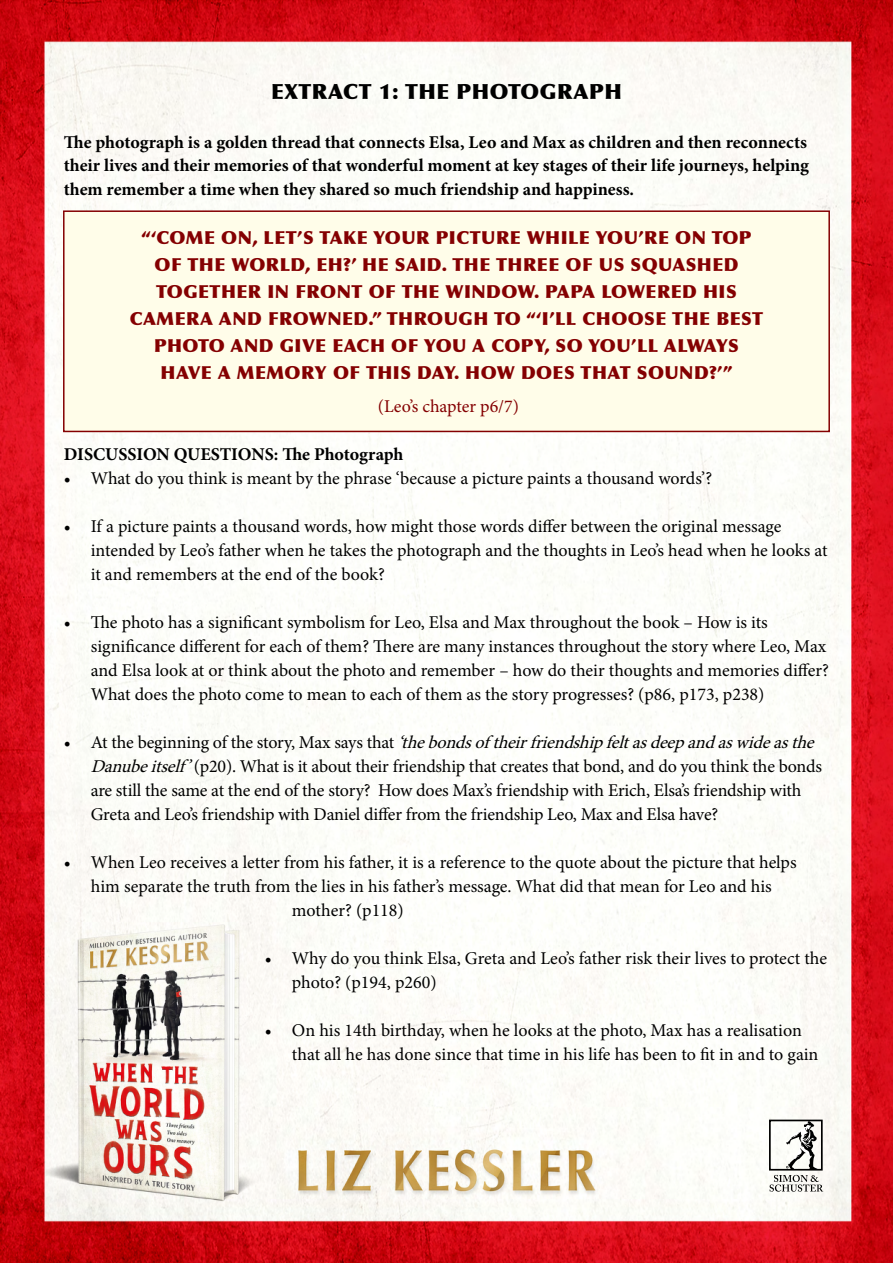
<style>
.page{position:relative;width:893px;height:1263px;background:#fff}
.page>*{position:absolute;margin:0;border:0;box-sizing:border-box;transform-origin:0 0}
.t1{font:900 21px "Optima";letter-spacing:.025em;color:#000}
.t2{font:18px/24px "Minion Pro";letter-spacing:-.005em;color:#000}
.t3{font:700 18px/24px "Minion Pro";color:#000;text-align:justify}
.t4{font:900 18px/27px "Optima";letter-spacing:.025em;color:#840001;text-align:center}
.t5{font:18px "Minion Pro";letter-spacing:-.005em;color:#840001}
.s1{font-style:italic}
</style>
<div class="page">
<img style="left:0;top:0;width:893px;height:1263px">
<div style="left:769px;top:1119px;width:54px;height:51px;border:2px solid #000"></div>
<svg style="left:786px;top:1120px;width:32px;height:49px"></svg>
<svg style="left:769px;top:1175px;width:54px;height:16px"></svg>
<div style="left:63px;top:210px;width:767px;height:222px;background:#fffde9;border:2px solid #840001"></div>
<p class="t1" style="left:271px;top:79px;width:352px">EXTRACT 1: THE PHOTOGRAPH</p>
<p class="t3" style="left:64px;top:130px;width:747px">The photograph is a golden thread that connects Elsa, Leo and Max as children and then reconnects their lives and their memories of that wonderful moment at key stages of their life journeys, helping them remember a time when they shared so much friendship and happiness.</p>
<p class="t4" style="left:130px;top:224px;width:635px">“‘COME ON, LET’S TAKE YOUR PICTURE WHILE YOU’RE ON TOP OF THE WORLD, EH?’ HE SAID. THE THREE OF US SQUASHED TOGETHER IN FRONT OF THE WINDOW. PAPA LOWERED HIS CAMERA AND FROWNED.” THROUGH TO “‘I’LL CHOOSE THE BEST PHOTO AND GIVE EACH OF YOU A COPY, SO YOU’LL ALWAYS HAVE A MEMORY OF THIS DAY. HOW DOES THAT SOUND?’”</p>
<p class="t5" style="left:378px;top:394px;width:143px">(Leo’s chapter p6/7)</p>
<p class="t3" style="left:64px;top:441px;width:341px">DISCUSSION QUESTIONS: The Photograph</p>
<p class="t2" style="left:64px;top:466px;width:650px">• What do you think is meant by the phrase ‘because a picture paints a thousand words’?</p>
<p class="t2" style="left:91px;top:514px;width:738px;text-indent:-27px">• If a picture paints a thousand words, how might those words differ between the original message intended by Leo’s father when he takes the photograph and the thoughts in Leo’s head when he looks at it and remembers at the end of the book?</p>
<p class="t2" style="left:91px;top:610px;width:740px;text-indent:-27px">• The photo has a significant symbolism for Leo, Elsa and Max throughout the book – How is its significance different for each of them? There are many instances throughout the story where Leo, Max and Elsa look at or think about the photo and remember – how do their thoughts and memories differ?<br>What does the photo come to mean to each of them as the story progresses? (p86, p173, p238)</p>
<p class="t2" style="left:91px;top:730px;width:733px;text-indent:-27px">• A t t h e b e g i n n i n g o f t h e s t o r y, M a x s a y s t h a t <span class="s1">‘thebondsof theirfriendshipfeltasdeepandaswideasthe Danubeitself’</span>(p20). What is it about their friendship that creates that bond, and do you think the bonds are still the same at the end of the story? How does Max’s friendship with Erich, Elsa’s friendship with Greta and Leo’s friendship with Daniel differ from the friendship Leo, Max and Elsa have?</p>
<p class="t2" style="left:64px;top:850px;width:734px">• When Leo receives a letter from his father, it is a reference to the quote about the picture that helps</p>
<p class="t2" style="left:91px;top:874px;width:682px">him separate the truth from the lies in his father’s message. What did that mean for Leo and his</p>
<p class="t2" style="left:292px;top:898px;width:113px">mother? (p118)</p>
<p class="t2" style="left:292px;top:946px;width:537px;text-indent:-27px">• Why do you think Elsa, Greta and Leo’s father risk their lives to protect the photo? (p194, p260)</p>
<p class="t2" style="left:292px;top:1018px;width:528px;text-indent:-27px">• On his 14th birthday, when he looks at the photo, Max has a realisation that all he has done since that time in his life has been to fit in and to gain</p>
</div>
